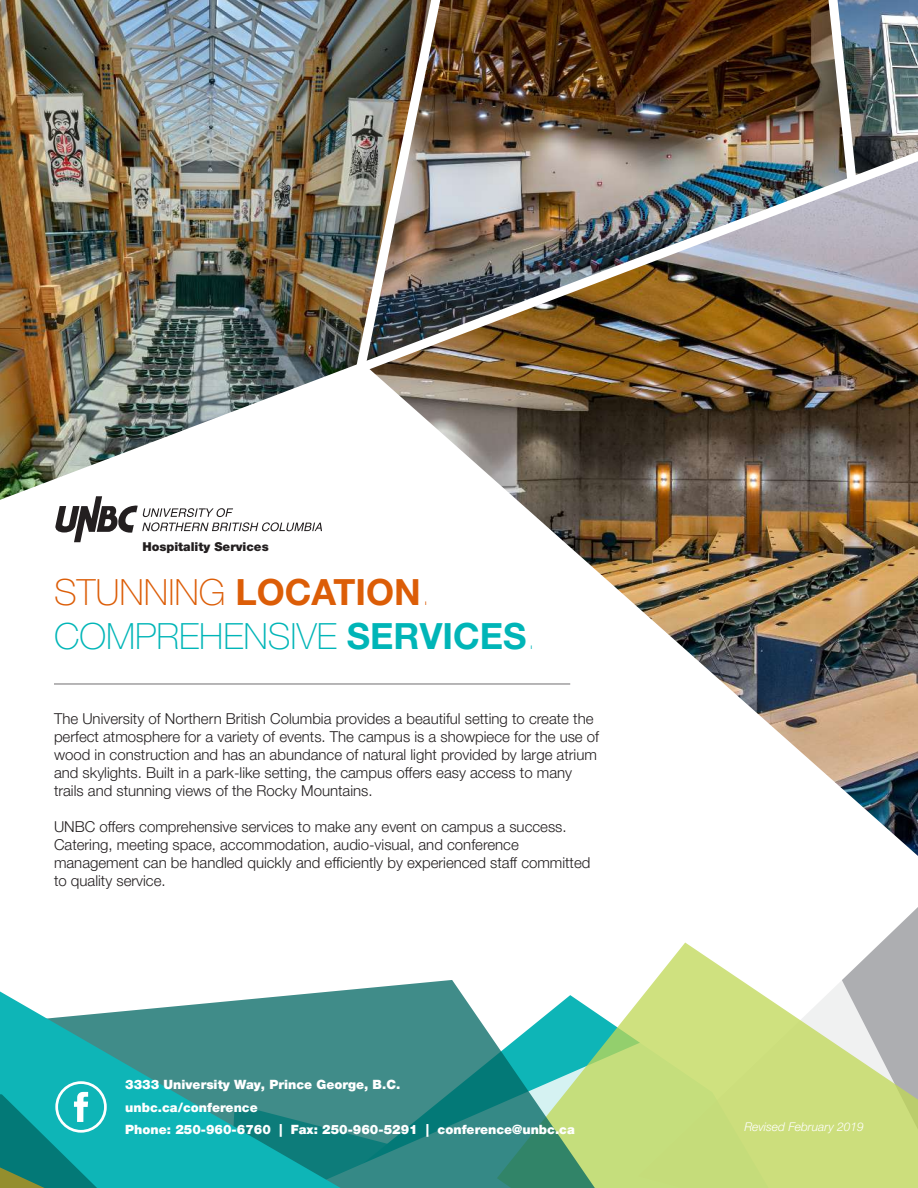
<style>
.page{position:relative;width:918px;height:1188px;background:#fff}
.page>*{position:absolute;margin:0;border:0;box-sizing:border-box;transform-origin:0 0}
.t1{font:100 36px/43.2px "Helvetica Neue LT Pro";color:#00b5b7}
.t2{font:300 15px/18px "Helvetica Neue LT Pro";color:#231f20}
.t3{font:900 12.75px/22.5px "Helvetica Neue LT Pro";color:#fff}
.t4{font:900 12.3px "Helvetica Neue LT Pro";color:#231f20}
.t5{font:italic 300 12px "Helvetica Neue LT Pro";color:#fff}
.s1{color:#dc5d07}
.s2{font-weight:700;color:#dc5d07}
.s3{font-weight:200;color:#dc5d07}
.s4{font-weight:700}
.s5{font-weight:200}
</style>
<div class="page">
<svg style="left:685px;top:907px;width:233px;height:36px"></svg>
<svg style="left:655px;top:943px;width:263px;height:37px"></svg>
<svg style="left:336px;top:980px;width:582px;height:208px;background:#95c292"></svg>
<svg style="left:0;top:991px;width:341px;height:197px;fill:#408c89"></svg>
<svg style="left:0;top:1066px;width:321px;height:122px;background:#1ba2a2"></svg>
<img style="left:0;top:0;width:350px;height:140px">
<img style="left:449px;top:0;width:373px;height:140px">
<img style="left:862px;top:0;width:56px;height:140px">
<img style="left:366px;top:521px;width:552px;height:335px">
<img style="left:0;top:140px;width:918px;height:381px">
<img style="left:350px;top:0;width:99px;height:378px">
<img style="left:822px;top:0;width:40px;height:192px">
<hr style="left:54px;top:684px;width:516px;height:1px;background:#312f30">
<svg style="left:55px;top:496px;width:267px;height:46px"></svg>
<p class="t4" style="left:142px;top:539px;width:128px">Hospitality Services</p>
<h1 class="t1" style="left:54px;top:571px;width:484px"><span class="s1">STUNNING</span> <span class="s2">LOCATION</span><span class="s3">.<br></span>COMPREHENSIVE <span class="s4">SERVICES</span><span class="s5">.</span></h1>
<p class="t2" style="left:54px;top:710px;width:547px">The University of Northern British Columbia provides a beautiful setting to create the perfect atmosphere for a variety of events. The campus is a showpiece for the use of wood in construction and has an abundance of natural light provided by large atrium and skylights. Built in a park-like setting, the campus offers easy access to many trails and stunning views of the Rocky Mountains.</p>
<p class="t2" style="left:54px;top:818px;width:538px">UNBC offers comprehensive services to make any event on campus a success.<br>Catering, meeting space, accommodation, audio-visual, and conference management can be handled quickly and efficiently by experienced staff committed to quality service.</p>
<p class="t3" style="left:125px;top:1073px;width:451px">3333 University Way, Prince George, B.C.<br>unbc.ca/conference<br>Phone: 250-960-6760 | Fax: 250-960-5291 | conference@unbc.ca</p>
<p class="t5" style="left:744px;top:1120px;width:121px">Revised February 2019</p>
</div>
